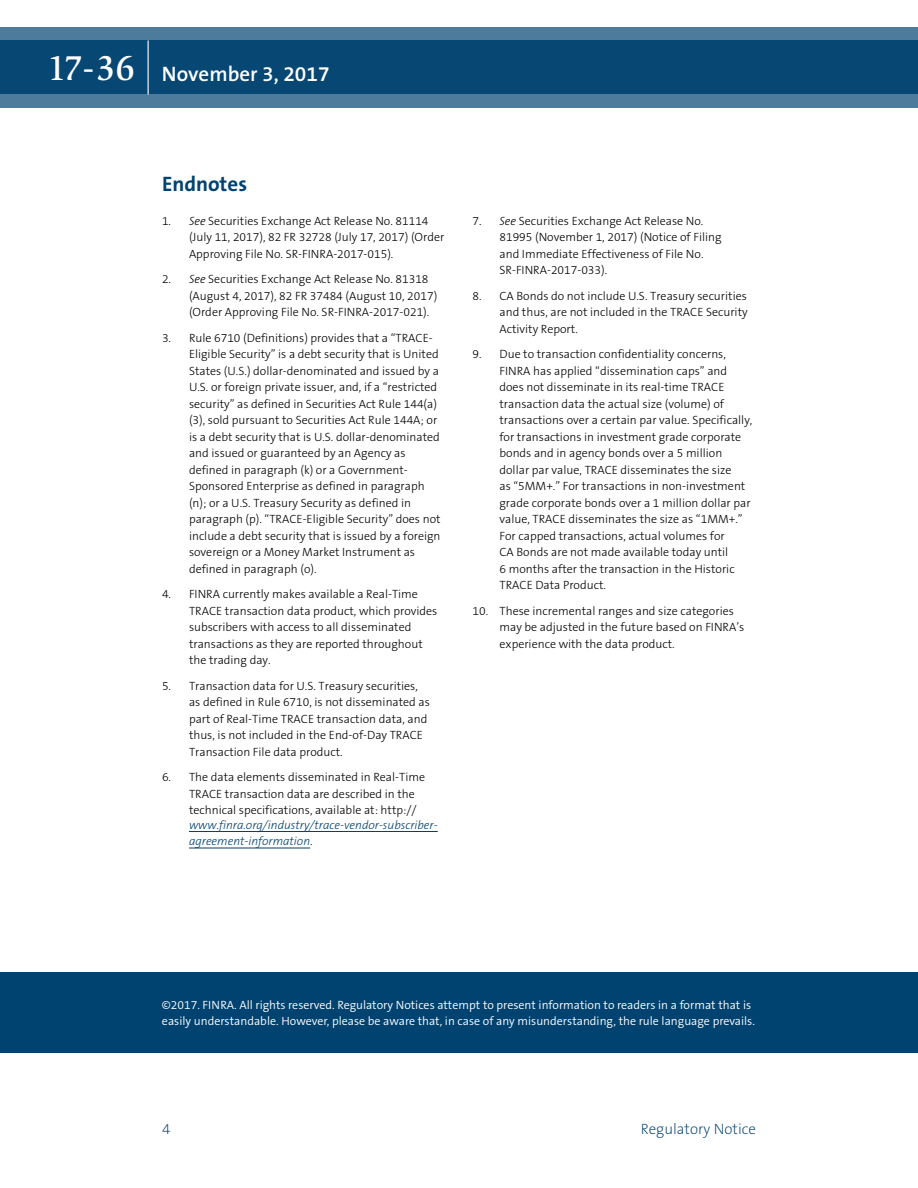
<style>
.page{position:relative;width:918px;height:1188px;background:#fff}
.page>*{position:absolute;margin:0;border:0;box-sizing:border-box;transform-origin:0 0}
.t1{font:600 21px "The Sans B6";color:#fff}
.t2{font:700 21px "The Sans B7";color:#004270}
.t3{font:200 15px "The Sans B2";color:#004270}
.t4{font:300 12px/16.5px "The Sans B3";color:#000}
.t5{font:300 12px/16.5px "The Sans B4";color:#fff}
.t6{font:italic 300 12px/16.5px "The Sans B3";color:#004270}
.s1{font-family:"Slimbach LT";font-weight:500;font-size:36px}
.s2{font-style:italic}
.s3{font-style:normal;color:#000}
</style>
<div class="page">
<hr style="left:189px;top:831px;width:249px;height:1px;background:#004270">
<hr style="left:189px;top:848px;width:121px;height:1px;background:#004270">
<div style="left:0;top:972px;width:918px;height:81px;background:#004270"></div>
<svg style="left:0;top:27px;width:918px;height:81px;background:#1e5881"></svg>
<hr style="left:148px;top:40px;width:1px;height:54px;background:#fff">
<h1 class="t1" style="left:47px;top:62px;width:284px"><span class="s1">17-36</span> November 3, 2017</h1>
<h1 class="t2" style="left:162px;top:173px;width:87px">Endnotes</h1>
<p class="t4" style="left:189px;top:213px;width:257px;text-indent:-27px">1. <span class="s2">See</span> Securities Exchange Act Release No. 81114 (July 11, 2017), 82 FR 32728 (July 17, 2017) (Order<br>Approving File No. SR-FINRA-2017-015).</p>
<p class="t4" style="left:189px;top:271px;width:250px;text-indent:-27px">2. <span class="s2">See</span> Securities Exchange Act Release No. 81318 (August 4, 2017), 82 FR 37484 (August 10, 2017) (Order Approving File No. SR-FINRA-2017-021).</p>
<p class="t4" style="left:189px;top:330px;width:253px;text-indent:-27px">3. Rule 6710 (Definitions) provides that a “TRACE-Eligible Security” is a debt security that is United States (U.S.) dollar-denominated and issued by a U.S. or foreign private issuer, and, if a “restricted security” as defined in Securities Act Rule 144(a) (3), sold pursuant to Securities Act Rule 144A; or is a debt security that is U.S. dollar-denominated and issued or guaranteed by an Agency as defined in paragraph (k) or a Government-Sponsored Enterprise as defined in paragraph (n); or a U.S. Treasury Security as defined in paragraph (p). “TRACE-Eligible Security” does not include a debt security that is issued by a foreign sovereign or a Money Market Instrument as defined in paragraph (o).</p>
<p class="t4" style="left:189px;top:586px;width:250px;text-indent:-27px">4. FINRA currently makes available a Real-Time TRACE transaction data product, which provides subscribers with access to all disseminated transactions as they are reported throughout the trading day.</p>
<p class="t4" style="left:189px;top:678px;width:243px;text-indent:-27px">5. Transaction data for U.S. Treasury securities, as defined in Rule 6710, is not disseminated as part of Real-Time TRACE transaction data, and thus, is not included in the End-of-Day TRACE Transaction File data product.</p>
<p class="t4" style="left:189px;top:769px;width:238px;text-indent:-27px">6. The data elements disseminated in Real-Time<br>TRACE transaction data are described in the technical specifications, available at: http://</p>
<p class="t6" style="left:189px;top:817px;width:250px">www.finra.org/industry/trace-vendor-subscriber&shy;agreement-information<span class="s3">.</span></p>
<p class="t4" style="left:500px;top:213px;width:224px;text-indent:-27px">7. <span class="s2">See</span> Securities Exchange Act Release No.<br>81995 (November 1, 2017) (Notice of Filing and Immediate Effectiveness of File No.<br>SR-FINRA-2017-033).</p>
<p class="t4" style="left:500px;top:288px;width:250px;text-align:justify;text-indent:-27px">8. CA Bonds do not include U.S. Treasury securities and thus, are not included in the TRACE Security Activity Report.</p>
<p class="t4" style="left:500px;top:346px;width:254px;text-indent:-27px">9. Due to transaction confidentiality concerns, FINRA has applied “dissemination caps” and does not disseminate in its real-time TRACE transaction data the actual size (volume) of transactions over a certain par value. Specifically, for transactions in investment grade corporate bonds and in agency bonds over a 5 million dollar par value, TRACE disseminates the size<br>as “5MM+.” For transactions in non-investment grade corporate bonds over a 1 million dollar par value, TRACE disseminates the size as “1MM+.” For capped transactions, actual volumes for<br>CA Bonds are not made available today until<br>6 months after the transaction in the Historic TRACE Data Product.</p>
<p class="t4" style="left:500px;top:603px;width:246px;text-indent:-27px">10. These incremental ranges and size categories may be adjusted in the future based on FINRA’s experience with the data product.</p>
<p class="t5" style="left:162px;top:997px;width:594px">©2017. FINRA. All rights reserved. Regulatory Notices attempt to present information to readers in a format that is easily understandable. However, please be aware that, in case of any misunderstanding, the rule language prevails.</p>
<p class="t3" style="left:162px;top:1121px;width:10px">4</p>
<p class="t3" style="left:641px;top:1121px;width:117px">Regulatory Notice</p>
</div>
